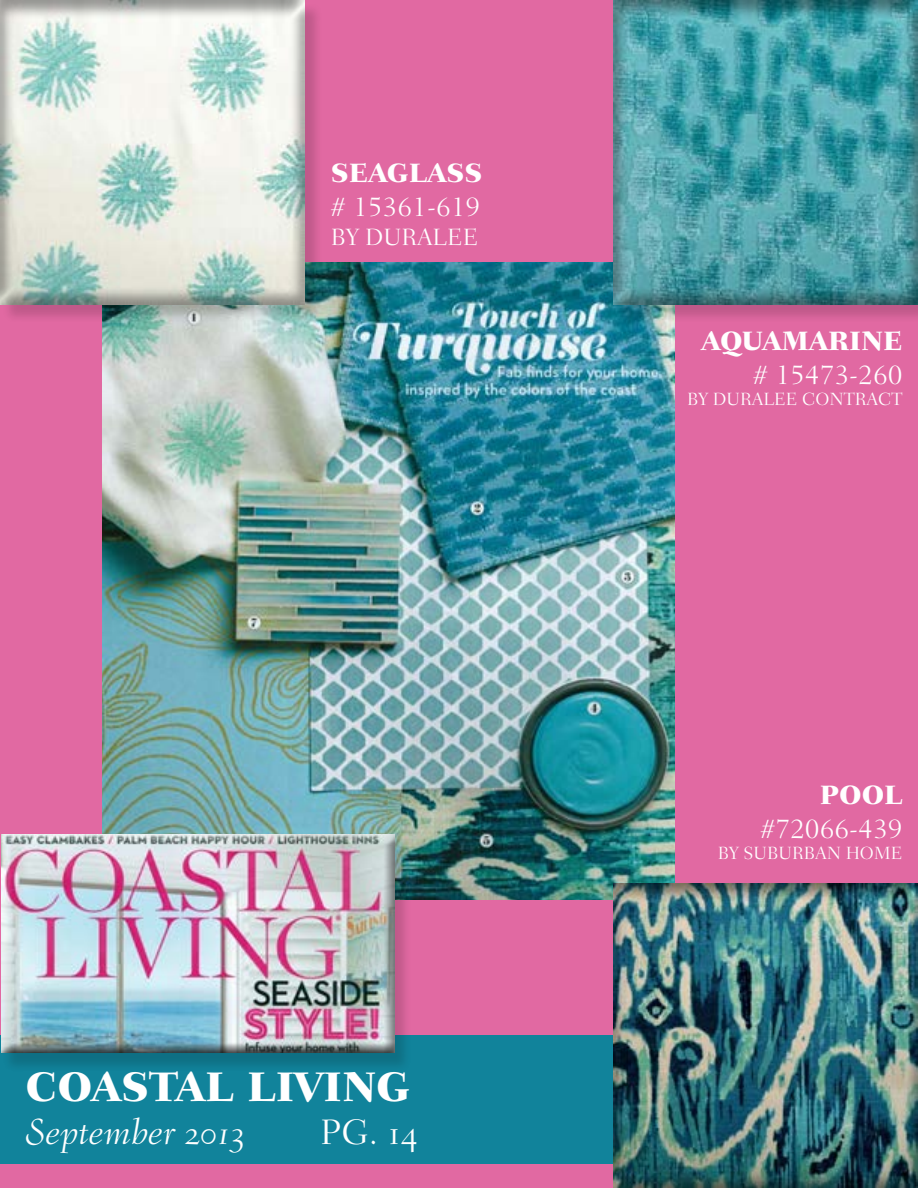
<style>
.page{position:relative;width:918px;height:1188px;background:#e169a2}
.page>*{position:absolute;margin:0;border:0;box-sizing:border-box;transform-origin:0 0}
.t1{font:800 42px "Fairfield LH";color:#fff}
.t2{font:36px "Fairfield LH Sw Light Italic Os F";color:#fff}
.t3{font:36px "Fairfield LH Light SC";color:#fff}
.t4{font:300 28.5px "Fairfield LH";color:#fff}
.t5{font:27px "Fairfield LH Heavy SC";color:#fff}
.t6{font:24px "Fairfield LH Light SC";color:#fff}
.t7{font:18px "Fairfield LH Light SC";color:#fff}
</style>
<div class="page">
<img style="left:102px;top:262px;width:573px;height:637px">
<div style="left:616px;top:3px;width:302px;height:321px;background:#000;opacity:.15"></div>
<div style="left:600px;top:0;width:318px;height:304px;background:#000;opacity:.4"></div>
<div style="left:3px;top:3px;width:321px;height:321px;background:#000;opacity:.15"></div>
<div style="left:0;top:0;width:318px;height:304px;background:#000;opacity:.4"></div>
<div style="left:0;top:1036px;width:622px;height:128px;background:#11839b"></div>
<div style="left:602px;top:872px;width:316px;height:316px;background:#000;opacity:.4"></div>
<div style="left:2px;top:838px;width:410px;height:234px;background:#000;opacity:.15"></div>
<div style="left:0;top:827px;width:405px;height:228px;background:#000;opacity:.75"></div>
<h3 class="t5" style="left:331px;top:157px;width:153px">SEAGLASS</h3>
<h3 class="t4" style="left:331px;top:191px;width:151px"># 15361-619</h3>
<h3 class="t6" style="left:331px;top:224px;width:149px">BY DURALEE</h3>
<h1 class="t1" style="left:26px;top:1062px;width:387px">COASTAL LIVING</h1>
<h2 class="t2" style="left:26px;top:1111px;width:222px">September 2013</h2>
<h2 class="t3" style="left:320px;top:1113px;width:99px">PG. 14</h2>
<h3 class="t5" style="left:702px;top:325px;width:203px">AQUAMARINE</h3>
<h3 class="t4" style="left:753px;top:358px;width:151px"># 15473-260</h3>
<p class="t7" style="left:687px;top:390px;width:217px">BY DURALEE CONTRACT</p>
<h3 class="t5" style="left:820px;top:779px;width:84px">POOL</h3>
<h3 class="t4" style="left:761px;top:812px;width:144px">#72066-439</h3>
<p class="t7" style="left:718px;top:844px;width:186px">BY SUBURBAN HOME</p>
</div>
